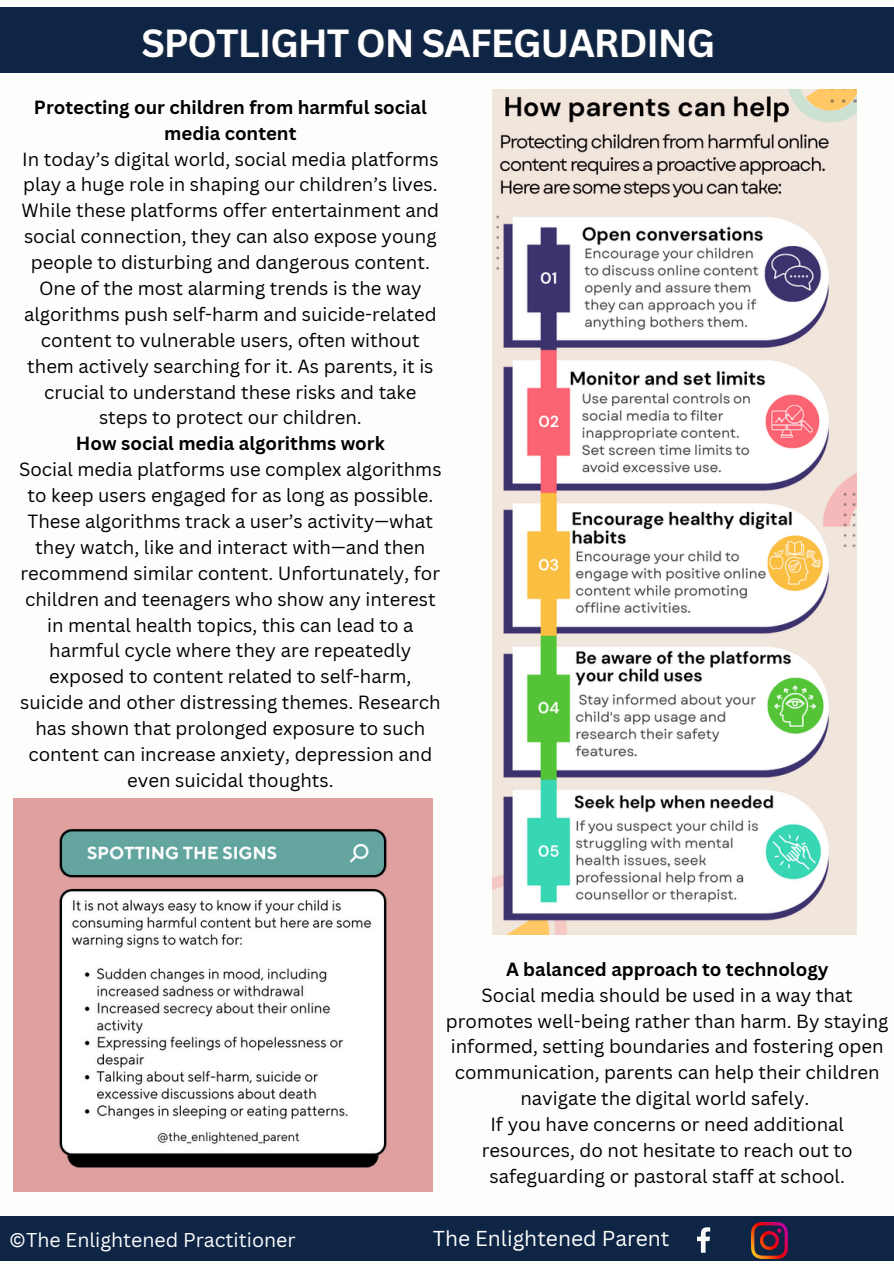
<style>
.page{position:relative;width:894px;height:1264px;background:#fff}
.page>*{position:absolute;margin:0;border:0;box-sizing:border-box;transform-origin:0 0}
.t1{font:700 38.1px "Canva Sans";letter-spacing:-.025em;color:#fff}
.t2{font:21px "Canva Sans";color:#fdfdfc}
.t3{font:19.5px "Canva Sans";color:#fdfdfc}
.t4{font:18.6px/25.8px "Canva Sans";color:#000;text-align:center}
.t5{font:700 18.6px/25.8px "Canva Sans";color:#000;text-align:center}
</style>
<div class="page">
<div style="left:0;top:1216px;width:893px;height:44px;background:#0e2546"></div>
<svg style="left:697px;top:1227px;width:13px;height:25px"></svg>
<img style="left:751px;top:1222px;width:35px;height:36px">
<img style="left:493px;top:89px;width:363px;height:845px">
<div style="left:0;top:8px;width:893px;height:65px;background:#0e2546"></div>
<img style="left:14px;top:798px;width:418px;height:393px">
<p class="t1" style="left:141px;top:16px;width:575px">SPOTLIGHT ON SAFEGUARDING</p>
<p class="t5" style="left:34px;top:94px;width:394px">Protecting our children from harmful social media content</p>
<p class="t4" style="left:22px;top:145px;width:419px">In today’s digital world, social media platforms play a huge role in shaping our children’s lives.<br>While these platforms offer entertainment and social connection, they can also expose young people to disturbing and dangerous content.<br>One of the most alarming trends is the way algorithms push self-harm and suicide-related content to vulnerable users, often without them actively searching for it. As parents, it is crucial to understand these risks and take steps to protect our children.</p>
<p class="t5" style="left:76px;top:430px;width:310px">How social media algorithms work</p>
<p class="t4" style="left:19px;top:456px;width:424px">Social media platforms use complex algorithms to keep users engaged for as long as possible.<br>These algorithms track a user’s activity—what they watch, like and interact with—and then recommend similar content. Unfortunately, for children and teenagers who show any interest in mental health topics, this can lead to a harmful cycle where they are repeatedly exposed to content related to self-harm, suicide and other distressing themes. Research has shown that prolonged exposure to such content can increase anxiety, depression and even suicidal thoughts.</p>
<p class="t5" style="left:506px;top:955px;width:324px">A balanced approach to technology</p>
<p class="t4" style="left:446px;top:981px;width:444px">Social media should be used in a way that promotes well-being rather than harm. By staying informed, setting boundaries and fostering open communication, parents can help their children navigate the digital world safely.</p>
<p class="t4" style="left:481px;top:1110px;width:372px">If you have concerns or need additional resources, do not hesitate to reach out to safeguarding or pastoral staff at school.</p>
<p class="t3" style="left:9px;top:1226px;width:288px">©The Enlightened Practitioner</p>
<p class="t2" style="left:432px;top:1223px;width:238px">The Enlightened Parent</p>
</div>
